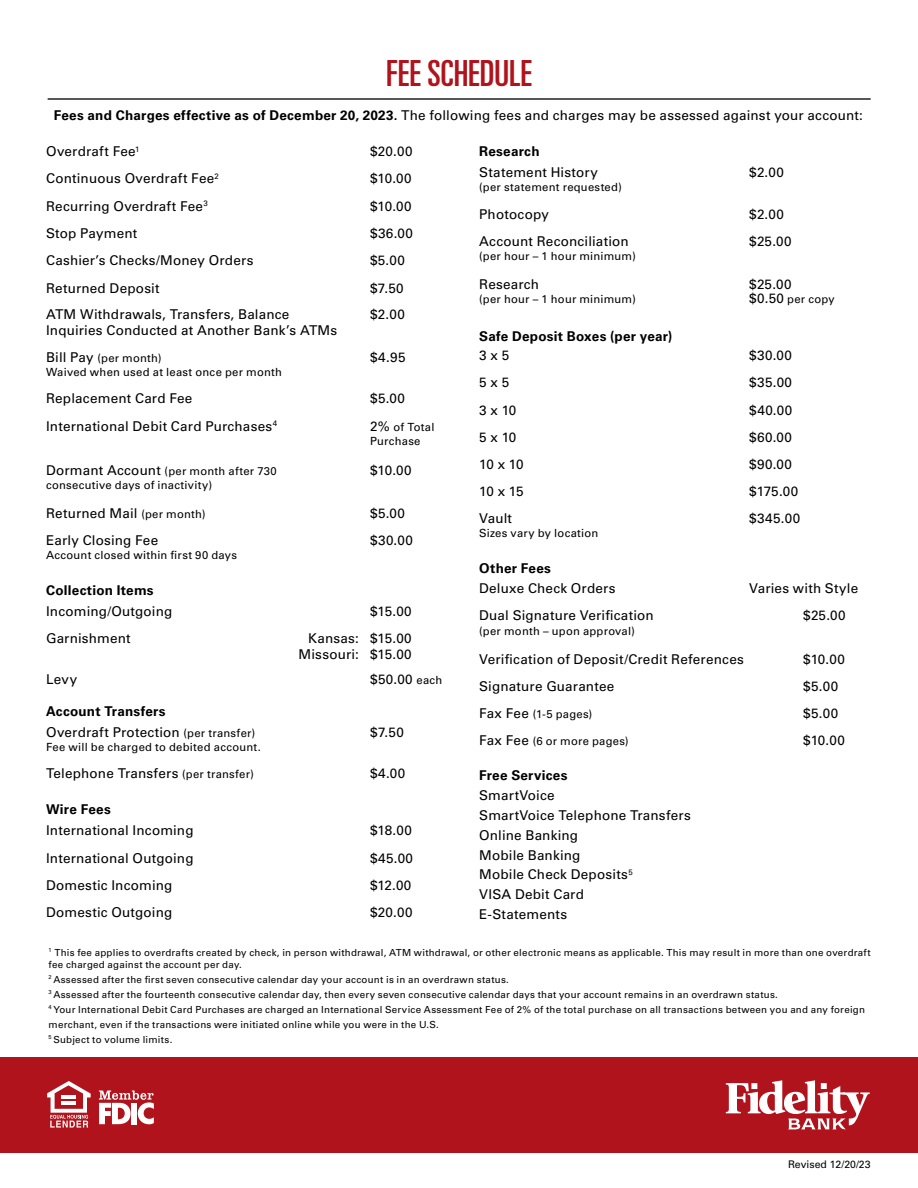
<style>
.page{position:relative;width:918px;height:1188px;background:#fff}
.page>*{position:absolute;margin:0;border:0;box-sizing:border-box;transform-origin:0 0}
.t1{font:ultra-condensed 36px "Univers LT Std";letter-spacing:.005em;color:#b0131c}
.t2{font:13.5px/16.2px "Univers LT Std";letter-spacing:.015em;color:#000}
.t3{font:700 13.5px "Univers LT Std";letter-spacing:.02em;color:#000}
.t4{font:11.25px/14.2px "Univers LT Std";letter-spacing:.02em;color:#000}
.t5{font:10.5px "Univers LT Std";color:#000}
.t6{font:9.75px/15px "Univers LT Std";letter-spacing:.025em;color:#000}
.s1{font-weight:700}
.s2{font-size:13.5px}
.s3{font-size:11.25px}
</style>
<div class="page">
<div style="left:0;top:1057px;width:918px;height:95px;background:#b0131c"></div>
<svg style="left:99px;top:1091px;width:55px;height:33px"></svg>
<div style="left:131px;top:1103px;width:6px;height:21px;background:#fff"></div>
<svg style="left:47px;top:1081px;width:44px;height:47px"></svg>
<hr style="left:61px;top:1101px;width:15px;height:4px;background:#fff">
<hr style="left:61px;top:1095px;width:15px;height:4px;background:#fff">
<hr style="left:48px;top:98px;width:823px;height:2px;background:#231f20">
<svg style="left:726px;top:1080px;width:144px;height:50px"></svg>
<h1 class="t1" style="left:386px;top:53px;width:147px">FEE SCHEDULE</h1>
<p class="t2" style="left:54px;top:107px;width:811px"><span class="s1">Fees and Charges effective as of December 20, 2023.</span> The following fees and charges may be assessed against your account:</p>
<p class="t2" style="left:46px;top:143px;width:95px">Overdraft Fee<sup>1</sup></p>
<p class="t2" style="left:370px;top:143px;width:44px">$20.00</p>
<p class="t3" style="left:479px;top:144px;width:62px">Research</p>
<p class="t2" style="left:46px;top:171px;width:174px">Continuous Overdraft Fee<sup>2</sup></p>
<p class="t2" style="left:370px;top:171px;width:43px">$10.00</p>
<p class="t2" style="left:46px;top:198px;width:163px">Recurring Overdraft Fee<sup>3</sup></p>
<p class="t2" style="left:370px;top:198px;width:43px">$10.00</p>
<p class="t2" style="left:46px;top:225px;width:93px">Stop Payment</p>
<p class="t2" style="left:370px;top:225px;width:44px">$36.00</p>
<p class="t2" style="left:46px;top:253px;width:209px">Cashier’s Checks/Money Orders</p>
<p class="t2" style="left:370px;top:253px;width:36px">$5.00</p>
<p class="t2" style="left:46px;top:280px;width:115px">Returned Deposit</p>
<p class="t2" style="left:370px;top:280px;width:35px">$7.50</p>
<p class="t2" style="left:46px;top:306px;width:245px">ATM Withdrawals, Transfers, Balance</p>
<p class="t2" style="left:370px;top:306px;width:36px">$2.00</p>
<p class="t2" style="left:46px;top:322px;width:293px">Inquiries Conducted at Another Bank’s ATMs</p>
<p class="t4" style="left:46px;top:351px;width:117px"><span class="s2">Bill Pay</span> (per month)</p>
<p class="t2" style="left:370px;top:349px;width:37px">$4.95</p>
<p class="t4" style="left:46px;top:365px;width:237px">Waived when used at least once per month</p>
<p class="t2" style="left:46px;top:391px;width:148px">Replacement Card Fee</p>
<p class="t2" style="left:370px;top:391px;width:36px">$5.00</p>
<p class="t2" style="left:46px;top:418px;width:232px">International Debit Card Purchases<sup>4</sup></p>
<p class="t4" style="left:370px;top:420px;width:66px"><span class="s2">2%</span> of Total<br>Purchase</p>
<p class="t4" style="left:46px;top:464px;width:232px"><span class="s2">Dormant Account</span> (per month after 730</p>
<p class="t2" style="left:370px;top:462px;width:43px">$10.00</p>
<p class="t4" style="left:46px;top:478px;width:167px">consecutive days of inactivity)</p>
<p class="t2" style="left:46px;top:505px;width:161px">Returned Mail <span class="s3">(per month)</span></p>
<p class="t2" style="left:370px;top:505px;width:36px">$5.00</p>
<p class="t2" style="left:46px;top:532px;width:114px">Early Closing Fee</p>
<p class="t2" style="left:370px;top:532px;width:44px">$30.00</p>
<p class="t4" style="left:46px;top:548px;width:192px">Account closed within first 90 days</p>
<p class="t3" style="left:46px;top:582px;width:109px">Collection Items</p>
<p class="t2" style="left:46px;top:603px;width:128px">Incoming/Outgoing</p>
<p class="t2" style="left:370px;top:603px;width:43px">$15.00</p>
<p class="t2" style="left:46px;top:630px;width:86px">Garnishment</p>
<p class="t2" style="left:370px;top:630px;width:43px">$15.00 $15.00</p>
<p class="t2" style="left:46px;top:671px;width:33px">Levy</p>
<p class="t2" style="left:370px;top:671px;width:74px">$50.00 <span class="s3">each</span></p>
<p class="t2" style="left:299px;top:630px;width:62px;text-align:right">Kansas:<br>Missouri:</p>
<p class="t2" style="left:46px;top:701px;width:211px;line-height:21px"><span class="s1">Account Transfers<br></span>Overdraft Protection <span class="s3">(per transfer)</span></p>
<p class="t2" style="left:370px;top:724px;width:35px">$7.50</p>
<p class="t4" style="left:46px;top:740px;width:216px">Fee will be charged to debited account.</p>
<p class="t2" style="left:46px;top:765px;width:209px">Telephone Transfers <span class="s3">(per transfer)</span></p>
<p class="t2" style="left:370px;top:765px;width:37px">$4.00</p>
<p class="t3" style="left:46px;top:802px;width:66px">Wire Fees</p>
<p class="t2" style="left:46px;top:822px;width:149px">International Incoming</p>
<p class="t2" style="left:370px;top:822px;width:43px">$18.00</p>
<p class="t2" style="left:46px;top:850px;width:149px">International Outgoing</p>
<p class="t2" style="left:370px;top:850px;width:45px">$45.00</p>
<p class="t2" style="left:479px;top:164px;width:120px">Statement History</p>
<p class="t2" style="left:749px;top:164px;width:36px">$2.00</p>
<p class="t4" style="left:479px;top:180px;width:144px">(per statement requested)</p>
<p class="t2" style="left:479px;top:206px;width:71px">Photocopy</p>
<p class="t2" style="left:749px;top:206px;width:36px">$2.00</p>
<p class="t2" style="left:479px;top:233px;width:151px">Account Reconciliation</p>
<p class="t2" style="left:749px;top:233px;width:44px">$25.00</p>
<p class="t4" style="left:479px;top:249px;width:158px">(per hour – 1 hour minimum)</p>
<p class="t2" style="left:479px;top:276px;width:61px">Research</p>
<p class="t2" style="left:749px;top:276px;width:44px">$25.00</p>
<p class="t4" style="left:479px;top:292px;width:158px">(per hour – 1 hour minimum)</p>
<p class="t4" style="left:749px;top:292px;width:87px"><span class="s2">$0.50</span> per copy</p>
<p class="t3" style="left:479px;top:328px;width:195px">Safe Deposit Boxes (per year)</p>
<p class="t2" style="left:479px;top:348px;width:32px">3 x 5</p>
<p class="t2" style="left:749px;top:348px;width:44px">$30.00</p>
<p class="t2" style="left:479px;top:375px;width:32px">5 x 5</p>
<p class="t2" style="left:749px;top:375px;width:44px">$35.00</p>
<p class="t2" style="left:479px;top:402px;width:39px">3 x 10</p>
<p class="t2" style="left:749px;top:402px;width:45px">$40.00</p>
<p class="t2" style="left:479px;top:429px;width:39px">5 x 10</p>
<p class="t2" style="left:749px;top:429px;width:44px">$60.00</p>
<p class="t2" style="left:479px;top:456px;width:46px">10 x 10</p>
<p class="t2" style="left:749px;top:456px;width:44px">$90.00</p>
<p class="t2" style="left:479px;top:483px;width:46px">10 x 15</p>
<p class="t2" style="left:749px;top:483px;width:51px">$175.00</p>
<p class="t2" style="left:479px;top:510px;width:34px">Vault</p>
<p class="t2" style="left:749px;top:510px;width:53px">$345.00</p>
<p class="t4" style="left:479px;top:526px;width:121px">Sizes vary by location</p>
<p class="t3" style="left:479px;top:561px;width:73px">Other Fees</p>
<p class="t2" style="left:479px;top:580px;width:138px">Deluxe Check Orders</p>
<p class="t2" style="left:749px;top:580px;width:111px">Varies with Style</p>
<p class="t2" style="left:479px;top:608px;width:176px">Dual Signature Verification</p>
<p class="t2" style="left:803px;top:608px;width:44px">$25.00</p>
<p class="t4" style="left:479px;top:624px;width:157px">(per month – upon approval)</p>
<p class="t2" style="left:479px;top:651px;width:266px">Verification of Deposit/Credit References</p>
<p class="t2" style="left:803px;top:651px;width:43px">$10.00</p>
<p class="t2" style="left:479px;top:678px;width:137px">Signature Guarantee</p>
<p class="t2" style="left:803px;top:678px;width:36px">$5.00</p>
<p class="t4" style="left:479px;top:706px;width:115px"><span class="s2">Fax Fee</span> (1-5 pages)</p>
<p class="t2" style="left:803px;top:705px;width:36px">$5.00</p>
<p class="t4" style="left:479px;top:733px;width:151px"><span class="s2">Fax Fee</span> (6 or more pages)</p>
<p class="t2" style="left:803px;top:732px;width:43px">$10.00</p>
<p class="t3" style="left:479px;top:768px;width:90px">Free Services</p>
<p class="t2" style="left:479px;top:787px;width:77px">SmartVoice</p>
<p class="t2" style="left:479px;top:807px;width:213px">SmartVoice Telephone Transfers</p>
<p class="t2" style="left:479px;top:827px;width:100px">Online Banking</p>
<p class="t2" style="left:479px;top:847px;width:103px">Mobile Banking</p>
<p class="t2" style="left:479px;top:867px;width:155px">Mobile Check Deposits<sup>5</sup></p>
<p class="t2" style="left:46px;top:877px;width:128px">Domestic Incoming</p>
<p class="t2" style="left:370px;top:877px;width:43px">$12.00</p>
<p class="t2" style="left:479px;top:885px;width:106px;line-height:20px">VISA Debit Card<br>E-Statements</p>
<p class="t2" style="left:46px;top:905px;width:128px">Domestic Outgoing</p>
<p class="t2" style="left:370px;top:905px;width:44px">$20.00</p>
<p class="t6" style="left:49px;top:946px;width:824px;line-height:12px"><sup>1</sup> This fee applies to overdrafts created by check, in person withdrawal, ATM withdrawal, or other electronic means as applicable. This may result in more than one overdraft fee charged against the account per day.</p>
<p class="t6" style="left:49px;top:972px;width:818px"><sup>2</sup> Assessed after the first seven consecutive calendar day your account is in an overdrawn status.<br><sup>3</sup> Assessed after the fourteenth consecutive calendar day, then every seven consecutive calendar days that your account remains in an overdrawn status.<br><sup>4</sup> Your International Debit Card Purchases are charged an International Service Assessment Fee of 2% of the total purchase on all transactions between you and any foreign merchant, even if the transactions were initiated online while you were in the U.S.<br><sup>5</sup> Subject to volume limits.</p>
<p class="t5" style="left:788px;top:1158px;width:84px">Revised 12/20/23</p>
</div>
